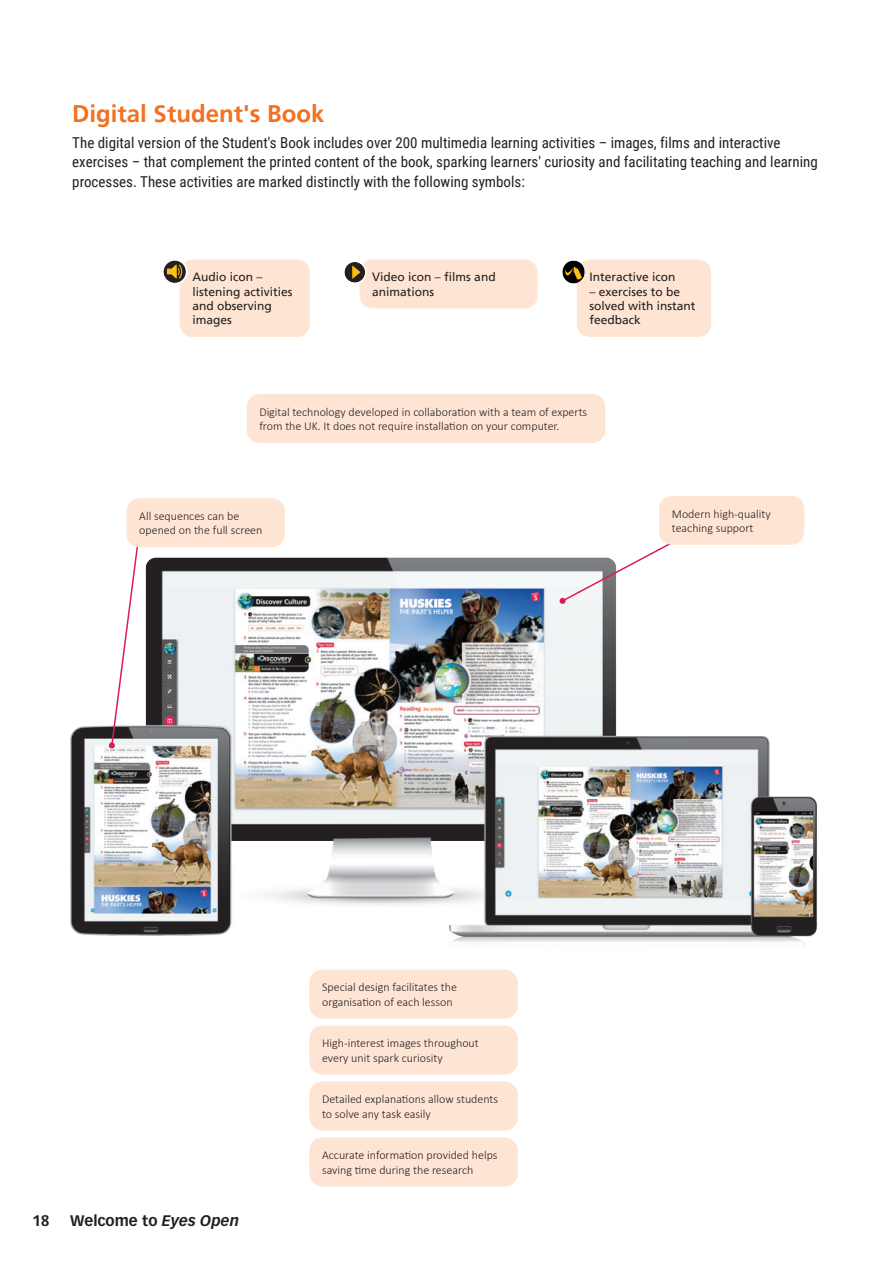
<style>
.page{position:relative;width:893px;height:1263px;background:#fff}
.page>*{position:absolute;margin:0;border:0;box-sizing:border-box;transform-origin:0 0}
._00_a_head_intro{font:700 24px "Frutiger LT Std";color:#f37121}
.text_catalog{font:15px/19.5px "Roboto Condensed";color:#231f20}
._00_Running_footer{font:700 15px "Vectora LT Std";color:#231f20}
.t1{font:300 12px/14.4px "Calibri";color:#231f20}
._00_walkthrough_bubb{font:12px/14.2px "Frutiger LT Std";color:#231f20}
.s1{font-style:italic}
</style>
<div class="page">
<div style="left:180px;top:260px;width:130px;height:77px;background:#fee5d3;border-radius:13px"></div>
<img style="left:70px;top:557px;width:747px;height:390px">
<div style="left:247px;top:394px;width:358px;height:49px;background:#fee5d3;border-radius:13px"></div>
<div style="left:309px;top:1025px;width:209px;height:49px;background:#fee5d3;border-radius:13px"></div>
<div style="left:309px;top:1081px;width:209px;height:49px;background:#fee5d3;border-radius:13px"></div>
<div style="left:309px;top:1137px;width:209px;height:49px;background:#fee5d3;border-radius:13px"></div>
<div style="left:309px;top:970px;width:209px;height:48px;background:#fee5d3;border-radius:13px"></div>
<div style="left:360px;top:260px;width:177px;height:48px;background:#fee5d3;border-radius:13px"></div>
<div style="left:577px;top:260px;width:134px;height:77px;background:#fee5d3;border-radius:13px"></div>
<svg style="left:560px;top:544px;width:127px;height:60px"></svg>
<svg style="left:109px;top:547px;width:32px;height:201px"></svg>
<div style="left:659px;top:496px;width:145px;height:49px;background:#fee5d3;border-radius:13px"></div>
<div style="left:126px;top:498px;width:159px;height:49px;background:#fee5d3;border-radius:13px"></div>
<svg style="left:163px;top:260px;width:24px;height:24px"></svg>
<div style="left:162px;top:259px;width:26px;height:26px;border:2px solid #fff;border-radius:50%"></div>
<div style="left:166px;top:263px;width:19px;height:18px;background:#fad5e5;opacity:.75"></div>
<svg style="left:344px;top:261px;width:22px;height:22px"></svg>
<div style="left:343px;top:261px;width:23px;height:23px;border:1px solid #fff;border-radius:50%"></div>
<svg style="left:352px;top:265px;width:8px;height:14px"></svg>
<img style="left:562px;top:260px;width:24px;height:24px">
<p class="_00_a_head_intro" style="left:72px;top:99px;width:254px">Digital Student's Book</p>
<p class="text_catalog" style="left:72px;top:132px;width:747px">The digital version of the Student's Book includes over 200 multimedia learning activities – images, films and interactive exercises – that complement the printed content of the book, sparking learners' curiosity and facilitating teaching and learning processes. These activities are marked distinctly with the following symbols:</p>
<p class="_00_walkthrough_bubb" style="left:192px;top:270px;width:102px">Audio icon – listening activities and observing images</p>
<p class="_00_walkthrough_bubb" style="left:372px;top:270px;width:125px">Video icon – films and animations</p>
<p class="_00_walkthrough_bubb" style="left:590px;top:270px;width:88px">Interactive icon</p>
<p class="_00_walkthrough_bubb" style="left:590px;top:284px;width:108px">– exercises to be solved with instant feedback</p>
<p class="t1" style="left:259px;top:404px;width:329px">Digital technology developed in collaboration with a team of experts from the UK. It does not require installation on your computer.</p>
<p class="t1" style="left:139px;top:508px;width:125px">All sequences can be opened on the full screen</p>
<p class="t1" style="left:672px;top:506px;width:100px">Modern high-quality teaching support</p>
<p class="_00_Running_footer" style="left:32px;top:1212px;width:19px">18</p>
<p class="_00_Running_footer" style="left:70px;top:1212px;width:171px">Welcome to <span class="s1">Eyes Open</span></p>
<p class="t1" style="left:322px;top:980px;width:136px">Special design facilitates the organisation of each lesson</p>
<p class="t1" style="left:322px;top:1035px;width:158px">High-interest images throughout every unit spark curiosity</p>
<p class="t1" style="left:322px;top:1091px;width:177px">Detailed explanations allow students to solve any task easily</p>
<p class="t1" style="left:322px;top:1147px;width:177px">Accurate information provided helps saving time during the research</p>
</div>
